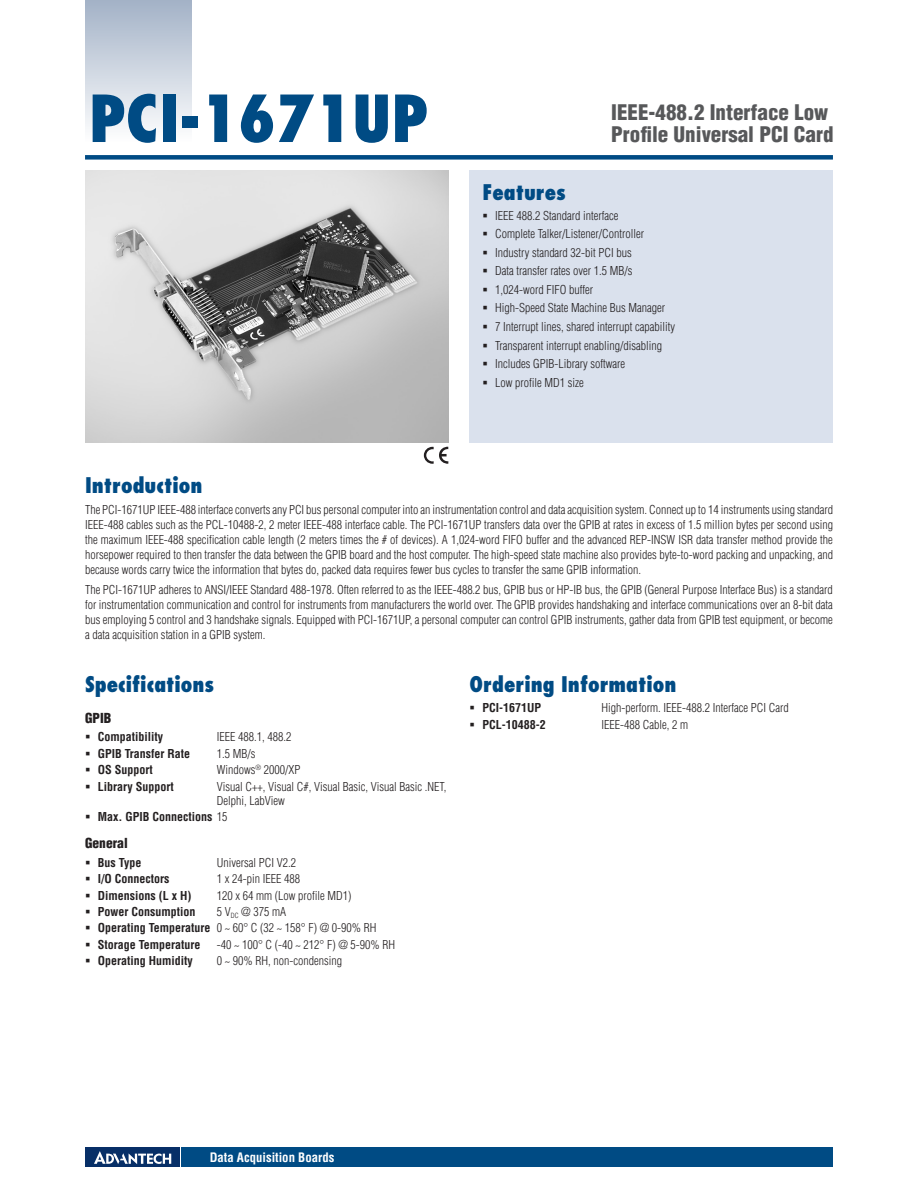
<style>
.page{position:relative;width:918px;height:1188px;background:#fff}
.page>*{position:absolute;margin:0;border:0;box-sizing:border-box;transform-origin:0 0}
.DS_Model_Name_1P{font:800 condensed 63px "Futura";color:#004b84}
.DS_Paragraph_Header{font:800 condensed 21px "Futura";color:#004b84}
.DS_Headline-1P{font:900 condensed 21px/22.5px "Helvetica";color:#57585a}
.DS_Paragraph_Subhead{font:900 condensed 13.5px "Helvetica";color:#231f20}
.DS_www{font:700 condensed 12.75px "Helvetica";color:#fff}
.DS_Body_Text{font:300 condensed 12px/15px "Helvetica";color:#231f20;text-align:justify}
.DS_Spec_Data{font:300 condensed 12px/14.2px "Helvetica";color:#231f20}
.DS_Feature{font:300 condensed 12px "Helvetica";color:#231f20}
.DS_Spec_Data-2{font:700 condensed 12px "Helvetica";color:#231f20}
.s1{font-weight:300}
.s2{font-weight:700}
</style>
<div class="page">
<div style="left:85px;top:155px;width:748px;height:5px;background:#004b84"></div>
<div style="left:85px;top:0;width:106px;height:143px;background:linear-gradient(to bottom,#a3b2c7,#fefeff)"></div>
<div style="left:182px;top:1147px;width:651px;height:20px;background:#004b84"></div>
<div style="left:85px;top:1147px;width:95px;height:20px;background:#072f67"></div>
<svg style="left:94px;top:1151px;width:77px;height:13px"></svg>
<div style="left:470px;top:170px;width:363px;height:272px;background:#dae1ed"></div>
<svg style="left:424px;top:446px;width:24px;height:18px"></svg>
<img style="left:85px;top:170px;width:363px;height:272px">
<p class="DS_Model_Name_1P" style="left:89px;top:78px;width:341px">PCI-1671UP</p>
<p class="DS_Paragraph_Header" style="left:482px;top:178px;width:85px">Features</p>
<p class="DS_Headline-1P" style="left:611px;top:100px;width:224px">IEEE-488.2 Interface Low<br>Profile Universal PCI Card</p>
<p class="DS_Feature" style="left:495px;top:209px;width:125px">IEEE 488.2 Standard interface</p>
<p class="DS_Feature" style="left:495px;top:227px;width:151px">Complete Talker/Listener/Controller</p>
<p class="DS_Feature" style="left:495px;top:246px;width:138px">Industry standard 32-bit PCI bus</p>
<p class="DS_Feature" style="left:495px;top:264px;width:139px">Data transfer rates over 1.5 MB/s</p>
<p class="DS_Feature" style="left:495px;top:283px;width:99px">1,024-word FIFO buffer</p>
<p class="DS_Feature" style="left:495px;top:301px;width:171px">High-Speed State Machine Bus Manager</p>
<p class="DS_Feature" style="left:495px;top:320px;width:181px">7 Interrupt lines, shared interrupt capability</p>
<p class="DS_Feature" style="left:495px;top:338px;width:169px">Transparent interrupt enabling/disabling</p>
<p class="DS_Feature" style="left:495px;top:357px;width:132px">Includes GPIB-Library software</p>
<p class="DS_Feature" style="left:495px;top:375px;width:90px">Low profile MD1 size</p>
<p class="DS_Paragraph_Header" style="left:85px;top:472px;width:119px">Introduction</p>
<p class="DS_Body_Text" style="left:85px;top:503px;width:750px">The PCI-1671UP IEEE-488 interface converts any PCI bus personal computer into an instrumentation control and data acquisition system. Connect up to 14 instruments using standard IEEE-488 cables such as the PCL-10488-2, 2 meter IEEE-488 interface cable. The PCI-1671UP transfers data over the GPIB at rates in excess of 1.5 million bytes per second using the maximum IEEE-488 specification cable length (2 meters times the # of devices). A 1,024-word FIFO buffer and the advanced REP-INSW ISR data transfer method provide the horsepower required to then transfer the data between the GPIB board and the host computer. The high-speed state machine also provides byte-to-word packing and unpacking, and because words carry twice the information that bytes do, packed data requires fewer bus cycles to transfer the same GPIB information.</p>
<p class="DS_Body_Text" style="left:85px;top:582px;width:749px">The PCI-1671UP adheres to ANSI/IEEE Standard 488-1978. Often referred to as the IEEE-488.2 bus, GPIB bus or HP-IB bus, the GPIB (General Purpose Interface Bus) is a standard for instrumentation communication and control for instruments from manufacturers the world over. The GPIB provides handshaking and interface communications over an 8-bit data bus employing 5 control and 3 handshake signals. Equipped with PCI-1671UP, a personal computer can control GPIB instruments, gather data from GPIB test equipment, or become a data acquisition station in a GPIB system.</p>
<p class="DS_Paragraph_Header" style="left:85px;top:670px;width:131px">Specifications</p>
<p class="DS_Paragraph_Subhead" style="left:85px;top:710px;width:28px">GPIB</p>
<p class="DS_Spec_Data-2" style="left:98px;top:730px;width:67px">Compatibility</p>
<p class="DS_Spec_Data" style="left:217px;top:730px;width:76px">IEEE 488.1, 488.2</p>
<p class="DS_Spec_Data-2" style="left:98px;top:746px;width:94px">GPIB Transfer Rate</p>
<p class="DS_Spec_Data" style="left:217px;top:746px;width:40px">1.5 MB/s</p>
<p class="DS_Spec_Data-2" style="left:98px;top:763px;width:57px">OS Support</p>
<p class="DS_Spec_Data" style="left:217px;top:763px;width:85px">Windows<sup>®</sup> 2000/XP</p>
<p class="DS_Spec_Data-2" style="left:98px;top:779px;width:77px">Library Support</p>
<p class="DS_Spec_Data" style="left:217px;top:779px;width:231px">Visual C++, Visual C#, Visual Basic, Visual Basic .NET,<br>Delphi, LabView</p>
<p class="DS_Spec_Data-2" style="left:98px;top:810px;width:131px">Max. GPIB Connections <span class="s1">15</span></p>
<p class="DS_Paragraph_Subhead" style="left:85px;top:835px;width:44px">General</p>
<p class="DS_Spec_Data-2" style="left:98px;top:855px;width:45px">Bus Type</p>
<p class="DS_Spec_Data" style="left:217px;top:855px;width:81px">Universal PCI V2.2</p>
<p class="DS_Spec_Data-2" style="left:98px;top:872px;width:73px">I/O Connectors</p>
<p class="DS_Spec_Data" style="left:217px;top:872px;width:85px">1 x 24-pin IEEE 488</p>
<p class="DS_Spec_Data-2" style="left:98px;top:888px;width:95px">Dimensions (L x H)</p>
<p class="DS_Spec_Data" style="left:217px;top:888px;width:136px">120 x 64 mm (Low profile MD1)</p>
<p class="DS_Spec_Data-2" style="left:98px;top:904px;width:99px">Power Consumption</p>
<p class="DS_Spec_Data" style="left:217px;top:904px;width:71px">5 V<sub>DC</sub> @ 375 mA</p>
<p class="DS_Spec_Data" style="left:98px;top:921px;width:280px"><span class="s2">Operating Temperature</span> 0 ~ 60° C (32 ~ 158° F) @ 0-90% RH</p>
<p class="DS_Spec_Data-2" style="left:98px;top:937px;width:104px">Storage Temperature</p>
<p class="DS_Spec_Data" style="left:217px;top:937px;width:180px">-40 ~ 100° C (-40 ~ 212° F) @ 5-90% RH</p>
<p class="DS_Spec_Data-2" style="left:98px;top:953px;width:97px">Operating Humidity</p>
<p class="DS_Spec_Data" style="left:217px;top:953px;width:127px">0 ~ 90% RH, non-condensing</p>
<p class="DS_Paragraph_Header" style="left:470px;top:670px;width:208px">Ordering Information</p>
<p class="DS_Spec_Data-2" style="left:482px;top:701px;width:60px">PCI-1671UP</p>
<p class="DS_Spec_Data" style="left:601px;top:701px;width:189px">High-perform. IEEE-488.2 Interface PCI Card</p>
<p class="DS_Spec_Data-2" style="left:482px;top:717px;width:65px">PCL-10488-2</p>
<p class="DS_Spec_Data" style="left:601px;top:717px;width:88px">IEEE-488 Cable, 2 m</p>
<p class="DS_www" style="left:210px;top:1150px;width:126px">Data Acquisition Boards</p>
</div>
